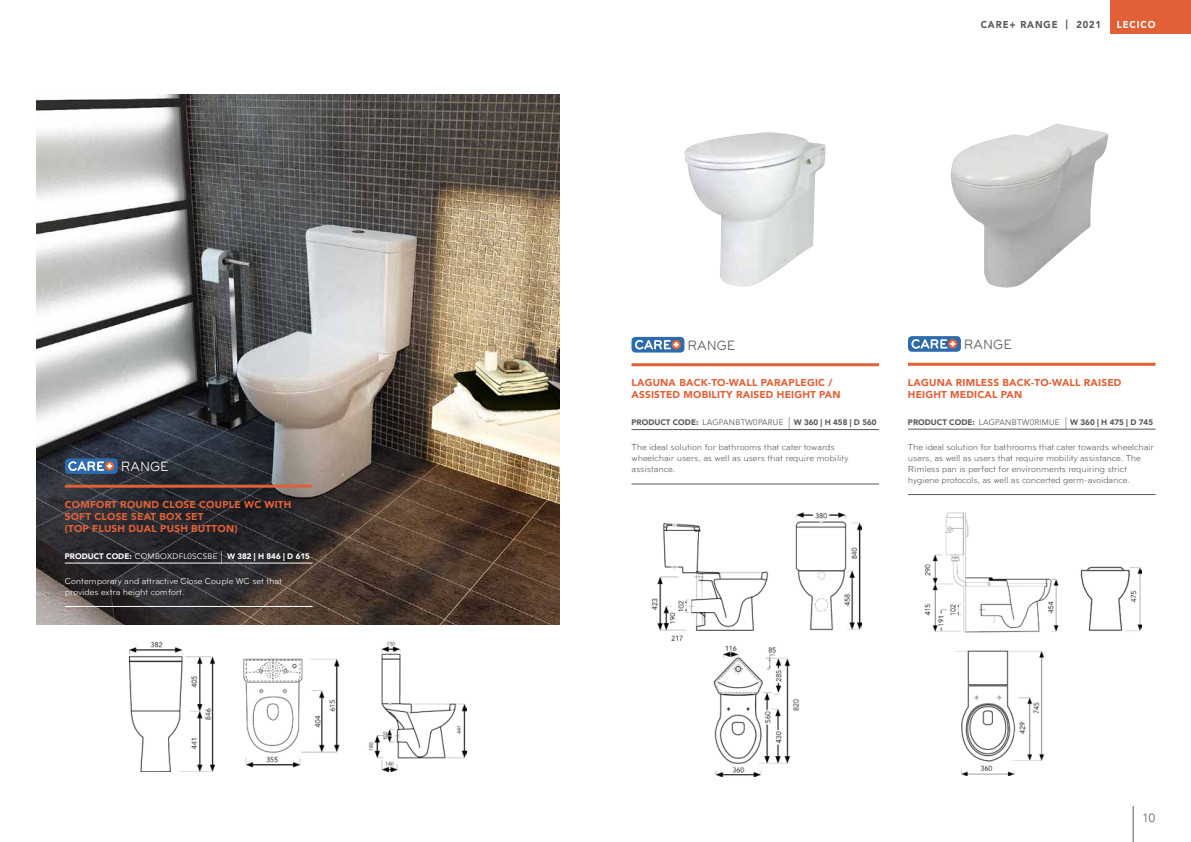
<style>
.page{position:relative;width:1191px;height:842px;background:#fff}
.page>*{position:absolute;margin:0;border:0;box-sizing:border-box;transform-origin:0 0}
.t1{font:13.9px "Bryant";color:#58595b}
.t2{font:13.9px "Bryant";color:#fff}
.t3{font:300 12px "Avenir";color:#58595b}
.t4{font:900 10px/12px "Avenir";letter-spacing:.02em;color:#e16038}
.t5{font:900 10px "Avenir";letter-spacing:.1em;color:#58595b;scale:.93 1}
.t6{font:900 10px "Avenir";letter-spacing:.1em;color:#fff;scale:.93 1}
.t7{font:9px/11px "Bryant";letter-spacing:-.015em;color:#58595b}
.t8{font:9px/11px "Bryant";letter-spacing:-.01em;color:#fff}
.t9{font:900 8px "Avenir";color:#58595b}
.t10{font:900 8px "Avenir";color:#fff}
.s1{font-weight:400}
.s2{font-weight:400;font-size:16px}
</style>
<div class="page">
<img style="left:950px;top:124px;width:159px;height:164px">
<img style="left:924px;top:513px;width:217px;height:262px">
<hr style="left:908px;top:363px;width:247px;height:3px;background:#e16038">
<hr style="left:908px;top:429px;width:247px;height:1px;background:#58595b">
<hr style="left:908px;top:494px;width:247px;height:1px;background:#58595b">
<div style="left:908px;top:336px;width:53px;height:16px;background:#2c6bad;border-radius:4px"></div>
<svg style="left:948px;top:339px;width:9px;height:10px"></svg>
<svg style="left:911px;top:339px;width:44px;height:10px"></svg>
<img style="left:129px;top:641px;width:337px;height:130px">
<img style="left:36px;top:94px;width:523px;height:530px">
<hr style="left:65px;top:485px;width:247px;height:3px;background:#e16038">
<hr style="left:65px;top:563px;width:247px;height:1px;background:#fff">
<hr style="left:65px;top:606px;width:247px;height:1px;background:#fff">
<div style="left:65px;top:458px;width:53px;height:16px;background:#2c6bad;border-radius:4px"></div>
<svg style="left:105px;top:461px;width:9px;height:10px"></svg>
<svg style="left:68px;top:461px;width:44px;height:10px"></svg>
<hr style="left:631px;top:363px;width:248px;height:3px;background:#e16038">
<hr style="left:631px;top:429px;width:248px;height:1px;background:#58595b">
<hr style="left:631px;top:484px;width:248px;height:1px;background:#58595b">
<img style="left:684px;top:132px;width:141px;height:155px">
<img style="left:651px;top:512px;width:210px;height:265px">
<div style="left:631px;top:337px;width:53px;height:16px;background:#2c6bad;border-radius:4px"></div>
<svg style="left:635px;top:340px;width:44px;height:9px"></svg>
<hr style="left:1132px;top:806px;width:1px;height:36px;background:#58595b">
<div style="left:1110px;top:0;width:81px;height:34px;background:#e16038"></div>
<h1 class="t2" style="left:121px;top:459px;width:49px">RANGE</h1>
<p class="t4" style="left:65px;top:498px;width:228px">COMFORT ROUND CLOSE COUPLE WC WITH<br>SOFT CLOSE SEAT BOX SET<br>(TOP FLUSH DUAL PUSH BUTTON)</p>
<p class="t10" style="left:65px;top:549px;width:247px">PRODUCT CODE: <span class="s1">COMBOXDFL0SCSBE</span> <span class="s2">|</span> W 382 | H 846 | D 615</p>
<p class="t8" style="left:65px;top:575px;width:219px">Contemporary and attractive Close Couple WC set that provides extra height comfort.</p>
<p class="t5" style="left:980px;top:16px;width:131px">CARE+ RANGE | 2021</p>
<p class="t6" style="left:1116px;top:16px;width:43px">LECICO</p>
<h1 class="t1" style="left:687px;top:337px;width:49px">RANGE</h1>
<p class="t4" style="left:631px;top:376px;width:211px">LAGUNA BACK-TO-WALL PARAPLEGIC /<br>ASSISTED MOBILITY RAISED HEIGHT PAN</p>
<p class="t9" style="left:631px;top:415px;width:247px">PRODUCT CODE: <span class="s1">LAGPANBTW0PARUE</span> <span class="s2">|</span> W 360 | H 458 | D 560</p>
<p class="t7" style="left:631px;top:442px;width:218px">The ideal solution for bathrooms that cater towards wheelchair users, as well as users that require mobility assistance.</p>
<h1 class="t1" style="left:964px;top:336px;width:49px">RANGE</h1>
<p class="t4" style="left:908px;top:376px;width:215px">LAGUNA RIMLESS BACK-TO-WALL RAISED<br>HEIGHT MEDICAL PAN</p>
<p class="t9" style="left:908px;top:415px;width:247px">PRODUCT CODE: <span class="s1">LAGPANBTW0RIMUE</span> <span class="s2">|</span> W 360 | H 475 | D 745</p>
<p class="t7" style="left:908px;top:441px;width:247px">The ideal solution for bathrooms that cater towards wheelchair users, as well as users that require mobility assistance. The Rimless pan is perfect for environments requiring strict hygiene protocols, as well as concerted germ-avoidance.</p>
<h2 class="t3" style="left:1142px;top:811px;width:14px">10</h2>
</div>
